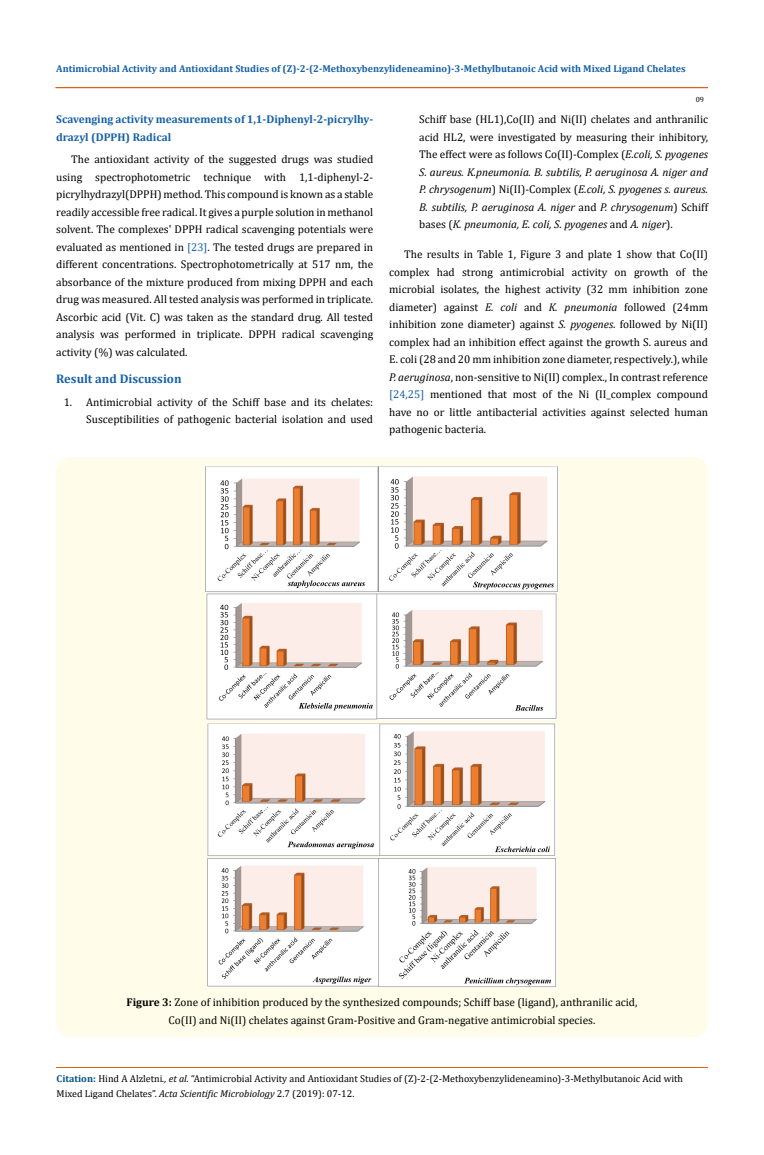
<style>
.page{position:relative;width:764px;height:1155px;background:#fff}
.page>*{position:absolute;margin:0;border:0;box-sizing:border-box;transform-origin:0 0}
.t1{font:700 12.5px "Cambria";color:#1560a6}
.t2{font:11.25px/17.5px "Cambria";color:#000;text-align:justify}
.t3{font:italic 11.25px/17.5px "Cambria";color:#000;text-align:justify}
.t4{font:700 11.25px/17.5px "Cambria";color:#1560a6}
.t5{font:10px/15px "Cambria";color:#000}
.t6{font:700 10px "Cambria";color:#1560a6}
.t7{font:7.5px "Cambria";color:#000}
.s1{color:#1560a6}
.s2{font-style:normal}
.s3{font-style:italic}
.s4{font-weight:700}
.s5{font-weight:700;color:#035089}
</style>
<div class="page">
<hr style="left:57px;top:1068px;width:651px;height:1px;background:#e05d1a">
<div style="left:56px;top:457px;width:652px;height:580px;background:#fffde9;border-radius:15px"></div>
<img style="left:206px;top:466px;width:352px;height:254px">
<img style="left:208px;top:723px;width:347px;height:133px">
<img style="left:208px;top:859px;width:348px;height:128px">
<hr style="left:56px;top:88px;width:651px;height:1px;background:#e05d1a">
<div style="left:56px;top:87px;width:651px;height:1px;border:1px solid #e05d1a"></div>
<p class="t6" style="left:56px;top:61px;width:631px">Antimicrobial Activity and Antioxidant Studies of (Z)-2-(2-Methoxybenzylideneamino)-3-Methylbutanoic Acid with Mixed Ligand Chelates</p>
<p class="t7" style="left:696px;top:95px;width:10px">09</p>
<p class="t4" style="left:56px;top:110px;width:318px">Scavenging activity measurements of 1,1-Diphenyl-2-picrylhy&shy;drazyl (DPPH) Radical</p>
<p class="t2" style="left:56px;top:151px;width:318px;text-indent:15px">The antioxidant activity of the suggested drugs was studied using spectrophotometric technique with 1,1-diphenyl-2- picrylhydrazyl(DPPH) method. This compound is known as a stable readily accessible free radical. It gives a purple solution in methanol solvent. The complexes' DPPH radical scavenging potentials were evaluated as mentioned in <span class="s1">[23]</span>. The tested drugs are prepared in different concentrations. Spectrophotometrically at 517 nm, the absorbance of the mixture produced from mixing DPPH and each drug was measured. All tested analysis was performed in triplicate.<br>Ascorbic acid (Vit. C) was taken as the standard drug. All tested analysis was performed in triplicate. DPPH radical scavenging activity (%) was calculated.</p>
<p class="t1" style="left:56px;top:370px;width:127px">Result and Discussion</p>
<p class="t2" style="left:64px;top:393px;width:311px;text-align:right">1. Antimicrobial activity of the Schiff base and its chelates:<br>Susceptibilities of pathogenic bacterial isolation and used</p>
<p class="t3" style="left:419px;top:110px;width:290px"><span class="s2">Schiff base (HL1),Co(II) and Ni(II) chelates and anthranilic acid HL2, were investigated by measuring their inhibitory, The effect were as follows Co(II)-Complex (</span>E.coli, S. pyogenes S. aureus. K.pneumonia. B. subtilis, P. aeruginosa A. niger and P. chrysogenum<span class="s2">) Ni(II)-Complex (</span>E.coli, S. pyogenes s. aureus.<br>B. subtilis, P. aeruginosa A. niger <span class="s2">and</span> P. chrysogenum<span class="s2">) Schiff bases (</span>K. pneumonia, E. coli, S. pyogenes <span class="s2">and</span> A. niger<span class="s2">).</span></p>
<p class="t2" style="left:389px;top:246px;width:320px;text-indent:15px">The results in Table 1, Figure 3 and plate 1 show that Co(II) complex had strong antimicrobial activity on growth of the microbial isolates, the highest activity (32 mm inhibition zone diameter) against <span class="s3">E. coli</span> and <span class="s3">K. pneumonia</span> followed (24mm inhibition zone diameter) against <span class="s3">S. pyogenes</span>. followed by Ni(II) complex had an inhibition effect against the growth S. aureus and E. coli (28 and 20 mm inhibition zone diameter, respectively.), while <span class="s3">P. aeruginosa</span>, non-sensitive to Ni(II) complex., In contrast reference <span class="s1">[24,25]</span> mentioned that most of the Ni (II_complex compound have no or little antibacterial activities against selected human pathogenic bacteria.</p>
<p class="t2" style="left:126px;top:994px;width:512px;text-align:center"><span class="s4">Figure 3:</span> Zone of inhibition produced by the synthesized compounds; Schiff base (ligand), anthranilic acid,<br>Co(II) and Ni(II) chelates against Gram-Positive and Gram-negative antimicrobial species.</p>
<p class="t5" style="left:57px;top:1071px;width:628px"><span class="s5">Citation:</span> Hind A Alzletni<span class="s3">., et al.</span> “Antimicrobial Activity and Antioxidant Studies of (Z)-2-(2-Methoxybenzylideneamino)-3-Methylbutanoic Acid with<br>Mixed Ligand Chelates”. <span class="s3">Acta Scientific Microbiology</span> 2.7 (2019): 07-12.</p>
</div>
